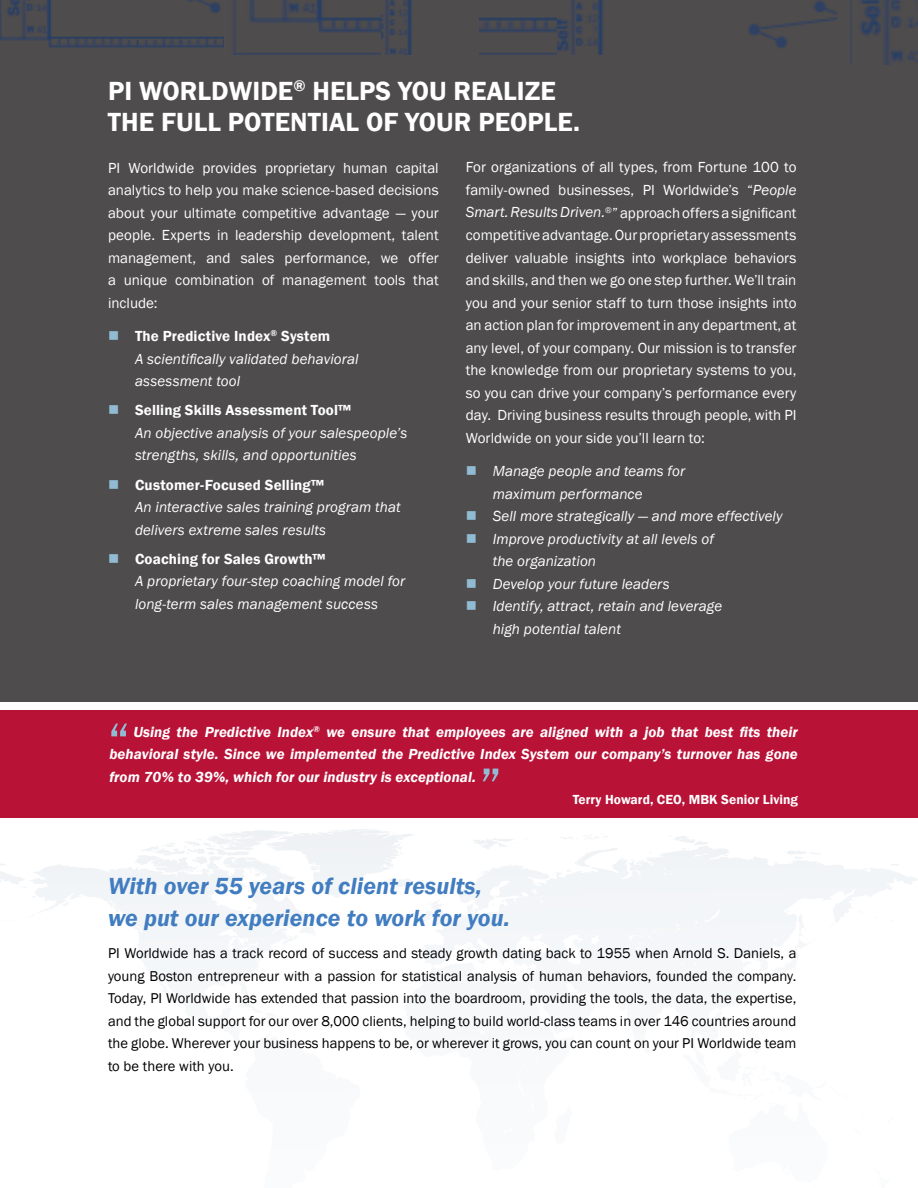
<style>
.page{position:relative;width:918px;height:1188px;background:#fff}
.page>*{position:absolute;margin:0;border:0;box-sizing:border-box;transform-origin:0 0}
.t1{font:60px "Franklin Gothic";color:#90bbd2}
.t2{font:600 27px/31.5px "Franklin Gothic";letter-spacing:.005em;color:#fff}
.t3{font:italic 600 24px/31.5px "Franklin Gothic";letter-spacing:.005em;color:#417dc0}
.t4{font:15px/22.5px "Franklin Gothic";letter-spacing:.005em;color:#fff;text-align:justify}
.t5{font:italic 15px/22.5px "Franklin Gothic";letter-spacing:.005em;color:#fff}
.t6{font:italic 600 15px/22.5px "Franklin Gothic";letter-spacing:.005em;color:#fff;text-align:justify}
.t7{font:14.7px/22.5px "Franklin Gothic";letter-spacing:.005em;color:#000;text-align:justify}
.t8{font:600 13.5px "Franklin Gothic";letter-spacing:.005em;color:#fff}
.s1{color:#90bbd2}
.s2{font-weight:600;font-style:normal}
.s3{font-style:italic}
</style>
<div class="page">
<div style="left:0;top:0;width:918px;height:702px;background:#4e4c4c"></div>
<img style="left:0;top:0;width:224px;height:48px">
<img style="left:233px;top:0;width:324px;height:54px">
<img style="left:557px;top:0;width:280px;height:54px">
<img style="left:860px;top:0;width:58px;height:65px">
<img style="left:381px;top:0;width:97px;height:54px">
<svg style="left:311px;top:864px;width:7px;height:6px"></svg>
<svg style="left:388px;top:878px;width:25px;height:9px"></svg>
<svg style="left:312px;top:829px;width:48px;height:6px"></svg>
<svg style="left:473px;top:838px;width:40px;height:11px"></svg>
<svg style="left:561px;top:836px;width:47px;height:3px"></svg>
<svg style="left:567px;top:848px;width:46px;height:24px"></svg>
<svg style="left:787px;top:850px;width:34px;height:9px"></svg>
<svg style="left:32px;top:895px;width:37px;height:21px"></svg>
<svg style="left:115px;top:907px;width:13px;height:11px"></svg>
<svg style="left:281px;top:921px;width:34px;height:21px"></svg>
<svg style="left:134px;top:830px;width:152px;height:67px"></svg>
<svg style="left:422px;top:896px;width:23px;height:26px"></svg>
<svg style="left:467px;top:908px;width:15px;height:6px"></svg>
<svg style="left:673px;top:910px;width:176px;height:48px"></svg>
<svg style="left:497px;top:953px;width:20px;height:10px"></svg>
<svg style="left:468px;top:946px;width:20px;height:17px"></svg>
<svg style="left:0;top:875px;width:26px;height:13px"></svg>
<svg style="left:620px;top:836px;width:89px;height:30px"></svg>
<div style="left:0;top:710px;width:918px;height:108px;background:#b81237"></div>
<h2 class="t2" style="left:108px;top:75px;width:474px">PI Worldwide<sup>®</sup> helps you realize the full potential of your people.</h2>
<p class="t4" style="left:108px;top:157px;width:332px">PI Worldwide provides proprietary human capital analytics to help you make science-based decisions about your ultimate competitive advantage — your people. Experts in leadership development, talent management, and sales performance, we offer a unique combination of management tools that include:</p>
<p class="t5" style="left:135px;top:325px;width:225px;text-indent:-27px"><span class="s1">■</span> <span class="s2">The Predictive Index</span><sup>®</sup> <span class="s2">System<br></span>A scientifically validated behavioral assessment tool</p>
<p class="t5" style="left:135px;top:400px;width:274px;text-indent:-27px"><span class="s1">■</span> <span class="s2">Selling Skills Assessment Tool™<br></span>An objective analysis of your salespeople’s strengths, skills, and opportunities</p>
<p class="t5" style="left:135px;top:474px;width:267px;text-indent:-27px"><span class="s1">■</span> <span class="s2">Customer-Focused Selling™<br></span>An interactive sales training program that delivers extreme sales results</p>
<p class="t5" style="left:135px;top:548px;width:272px;text-indent:-27px"><span class="s1">■</span> <span class="s2">Coaching for Sales Growth™<br></span>A proprietary four-step coaching model for long-term sales management success</p>
<p class="t4" style="left:466px;top:157px;width:332px">For organizations of all types, from Fortune 100 to family-owned businesses, PI Worldwide’s “<span class="s3">People Smart. Results Driven.</span><sup>®</sup>” approach offers a significant competitive advantage. Our proprietary assessments deliver valuable insights into workplace behaviors and skills, and then we go one step further. We’ll train you and your senior staff to turn those insights into an action plan for improvement in any department, at any level, of your company. Our mission is to transfer the knowledge from our proprietary systems to you, so you can drive your company’s performance every day. Driving business results through people, with PI Worldwide on your side you’ll learn to:</p>
<p class="t5" style="left:493px;top:460px;width:194px;text-indent:-27px"><span class="s1">■</span> Manage people and teams for maximum performance</p>
<p class="t5" style="left:466px;top:505px;width:318px"><span class="s1">■</span> Sell more strategically — and more effectively</p>
<p class="t5" style="left:493px;top:528px;width:223px;text-indent:-27px"><span class="s1">■</span> Improve productivity at all levels of the organization</p>
<p class="t5" style="left:466px;top:573px;width:205px"><span class="s1">■</span> Develop your future leaders</p>
<p class="t5" style="left:493px;top:595px;width:231px;text-indent:-27px"><span class="s1">■</span> Identify, attract, retain and leverage high potential talent</p>
<h1 class="t1" style="left:107px;top:706px;width:26px">“</h1>
<p class="t6" style="left:109px;top:720px;width:690px;text-indent:24px">Using the Predictive Index<sup>®</sup> we ensure that employees are aligned with a job that best fits their behavioral style. Since we implemented the Predictive Index System our company’s turnover has gone from 70% to 39%, which for our industry is exceptional.</p>
<p class="t8" style="left:573px;top:791px;width:227px">Terry Howard, CEO, MBK Senior Living</p>
<h1 class="t1" style="left:478px;top:751px;width:26px">”</h1>
<h3 class="t3" style="left:108px;top:870px;width:403px">With over 55 years of client results, we put our experience to work for you.</h3>
<p class="t7" style="left:108px;top:942px;width:690px">PI Worldwide has a track record of success and steady growth dating back to 1955 when Arnold S. Daniels, a young Boston entrepreneur with a passion for statistical analysis of human behaviors, founded the company.<br>Today, PI Worldwide has extended that passion into the boardroom, providing the tools, the data, the expertise, and the global support for our over 8,000 clients, helping to build world-class teams in over 146 countries around the globe. Wherever your business happens to be, or wherever it grows, you can count on your PI Worldwide team to be there with you.</p>
</div>
